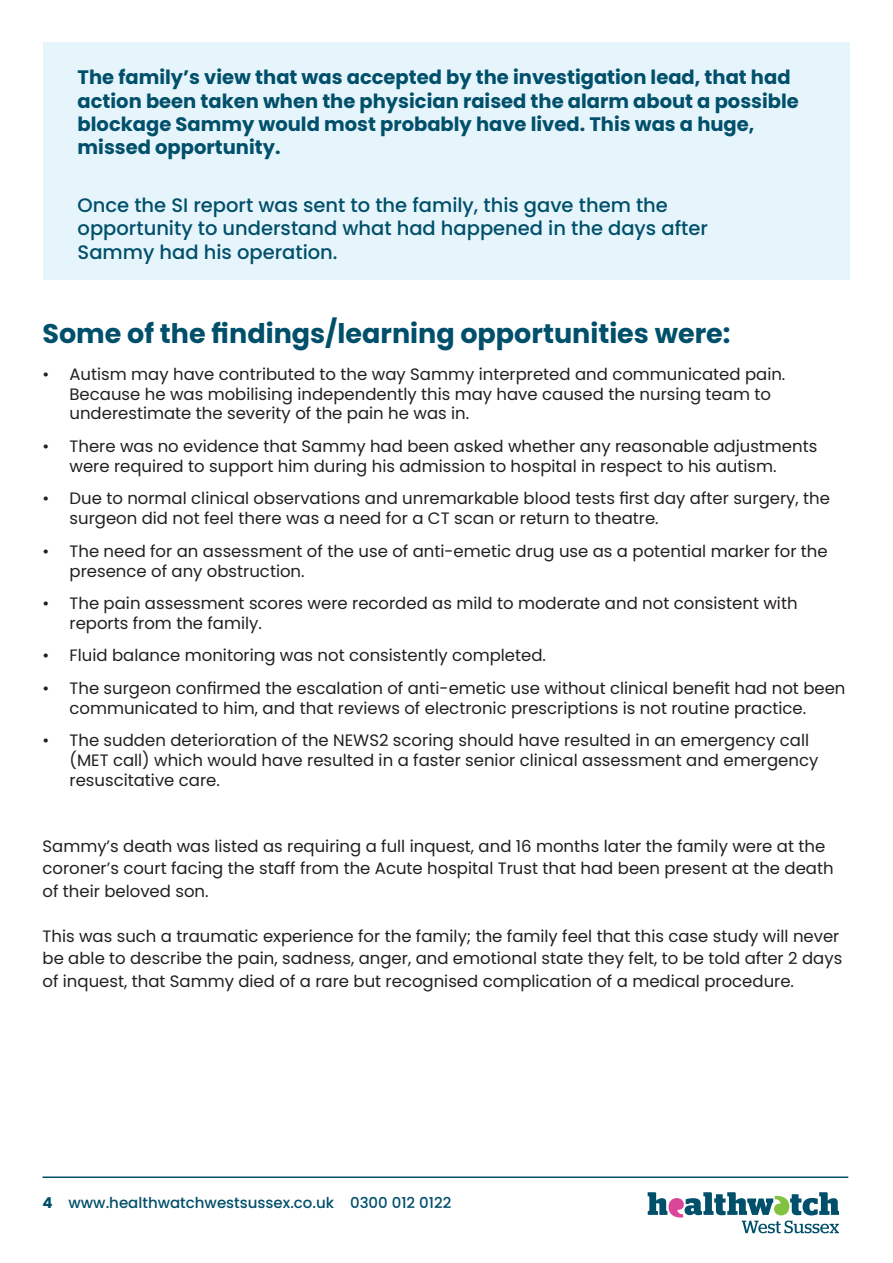
<style>
.page{position:relative;width:893px;height:1263px;background:#fff}
.page>*{position:absolute;margin:0;border:0;box-sizing:border-box;transform-origin:0 0}
.Subhead{font:700 27px "Poppins";color:#004f6b}
.Quote_-_bold_blue_box{font:700 19.5px/23.4px "Poppins";color:#004f6b}
.Quote_-_bold_blue_box-2{font:500 19.5px/23.4px "Poppins";color:#004f6b}
.Body{font:16.5px/19.8px "Poppins";color:#231f20}
.t1{font:500 15px "Poppins";color:#004f6b}
.s1{font-weight:700}
</style>
<div class="page">
<hr style="left:43px;top:1176px;width:805px;height:2px;background:#004f6b">
<svg style="left:648px;top:1192px;width:191px;height:41px"></svg>
<div style="left:44px;top:43px;width:806px;height:237px;background:#e6f5fb"></div>
<p class="Quote_-_bold_blue_box" style="left:78px;top:66px;width:723px">The family’s view that was accepted by the investigation lead, that had action been taken when the physician raised the alarm about a possible blockage Sammy would most probably have lived. This was a huge, missed opportunity.</p>
<p class="Quote_-_bold_blue_box-2" style="left:78px;top:193px;width:632px">Once the SI report was sent to the family, this gave them the opportunity to understand what had happened in the days after<br>Sammy had his operation.</p>
<p class="Subhead" style="left:43px;top:318px;width:690px">Some of the findings/learning opportunities were:</p>
<p class="Body" style="left:70px;top:364px;width:717px;text-indent:-27px">• Autism may have contributed to the way Sammy interpreted and communicated pain.<br>Because he was mobilising independently this may have caused the nursing team to underestimate the severity of the pain he was in.</p>
<p class="Body" style="left:70px;top:436px;width:749px;text-indent:-27px">• There was no evidence that Sammy had been asked whether any reasonable adjustments were required to support him during his admission to hospital in respect to his autism.</p>
<p class="Body" style="left:70px;top:489px;width:762px;text-indent:-27px">• Due to normal clinical observations and unremarkable blood tests first day after surgery, the surgeon did not feel there was a need for a CT scan or return to theatre.</p>
<p class="Body" style="left:70px;top:541px;width:760px;text-indent:-27px">• The need for an assessment of the use of anti-emetic drug use as a potential marker for the presence of any obstruction.</p>
<p class="Body" style="left:70px;top:593px;width:729px;text-indent:-27px">• The pain assessment scores were recorded as mild to moderate and not consistent with reports from the family.</p>
<p class="Body" style="left:43px;top:646px;width:505px">• Fluid balance monitoring was not consistently completed.</p>
<p class="Body" style="left:70px;top:678px;width:777px;text-indent:-27px">• The surgeon confirmed the escalation of anti-emetic use without clinical benefit had not been communicated to him, and that reviews of electronic prescriptions is not routine practice.</p>
<p class="Body" style="left:70px;top:731px;width:750px;text-indent:-27px">• The sudden deterioration of the NEWS2 scoring should have resulted in an emergency call (MET call) which would have resulted in a faster senior clinical assessment and emergency resuscitative care.</p>
<p class="Body" style="left:43px;top:835px;width:793px;line-height:22.5px">Sammy’s death was listed as requiring a full inquest, and 16 months later the family were at the coroner’s court facing the staff from the Acute hospital Trust that had been present at the death of their beloved son.</p>
<p class="Body" style="left:43px;top:925px;width:801px;line-height:22.5px">This was such a traumatic experience for the family; the family feel that this case study will never be able to describe the pain, sadness, anger, and emotional state they felt, to be told after 2 days of inquest, that Sammy died of a rare but recognised complication of a medical procedure.</p>
<p class="t1" style="left:43px;top:1194px;width:410px"><span class="s1">4</span> www.healthwatchwestsussex.co.uk 0300 012 0122</p>
</div>
